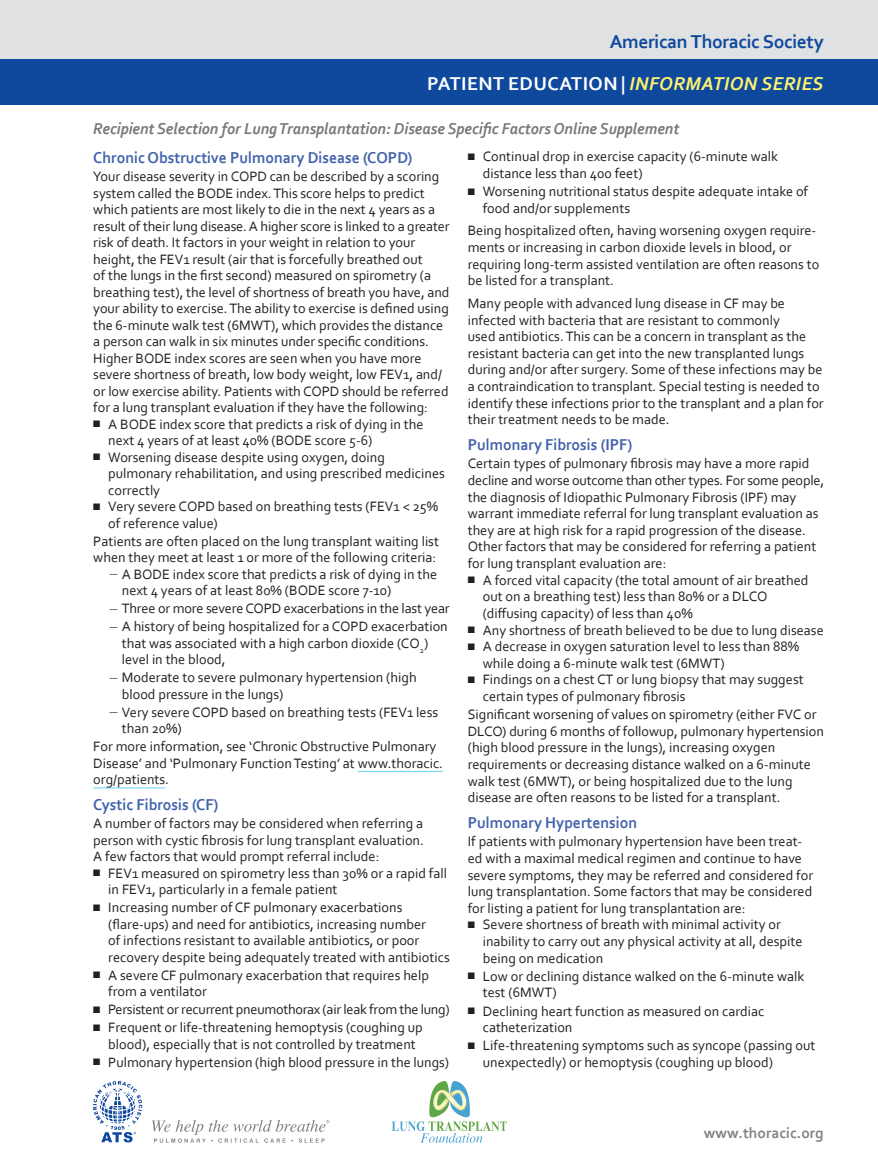
<style>
.page{position:relative;width:878px;height:1175px;background:#fff}
.page>*{position:absolute;margin:0;border:0;box-sizing:border-box;transform-origin:0 0}
.t1{font:700 19.5px/41.8px "Corbel";letter-spacing:-.02em;color:#0f499d;text-align:right}
.Body_Headline{font:700 16.5px "Corbel";color:#4262ac;scale:.95 1}
.Body_Headline-2{font:italic 700 16.5px "Corbel";color:#76787b;scale:.95 1}
.t2{font:700 15.45px "Corbel";color:#808285}
.Body{font:14.25px/16.6px "Corbel";color:#231f20}
.Body-2{font:14.25px "Corbel";letter-spacing:-.02em;color:#231f20}
.s1{color:#fff}
.s2{font-style:italic;color:#fff46d}
.s3{font-size:9.3px}
</style>
<div class="page">
<div style="left:0;top:0;width:878px;height:60px;background:#e0e1e3"></div>
<div style="left:0;top:59px;width:878px;height:46px;background:#0f499d"></div>
<svg style="left:152px;top:1120px;width:177px;height:22px"></svg>
<svg style="left:93px;top:1081px;width:49px;height:61px"></svg>
<hr style="left:358px;top:771px;width:85px;height:1px;background:#6bcff6">
<hr style="left:93px;top:787px;width:72px;height:1px;background:#6bcff6">
<svg style="left:391px;top:1081px;width:115px;height:61px"></svg>
<h1 class="t1" style="left:427px;top:20px;width:398px">American Thoracic Society<br><span class="s1">PATIENT EDUCATION |</span> <span class="s2">INFORMATION SERIES</span></h1>
<p class="Body_Headline-2" style="left:93px;top:118px;width:618px">Recipient Selection for Lung Transplantation: Disease Specific Factors Online Supplement</p>
<p class="Body_Headline" style="left:93px;top:147px;width:337px">Chronic Obstructive Pulmonary Disease (COPD)</p>
<p class="Body" style="left:93px;top:168px;width:358px">Your disease severity in COPD can be described by a scoring system called the BODE index. This score helps to predict which patients are most likely to die in the next 4 years as a result of their lung disease. A higher score is linked to a greater risk of death. It factors in your weight in relation to your height, the FEV1 result (air that is forcefully breathed out<br>of the lungs in the first second) measured on spirometry (a breathing test), the level of shortness of breath you have, and your ability to exercise. The ability to exercise is defined using the 6-minute walk test (6MWT), which provides the distance a person can walk in six minutes under specific conditions.<br>Higher BODE index scores are seen when you have more severe shortness of breath, low body weight, low FEV1, and/ or low exercise ability. Patients with COPD should be referred for a lung transplant evaluation if they have the following:</p>
<p class="Body" style="left:108px;top:415px;width:317px;text-indent:-15px">■ A BODE index score that predicts a risk of dying in the next 4 years of at least 40% (BODE score 5-6)</p>
<p class="Body" style="left:108px;top:448px;width:338px;text-indent:-15px">■ Worsening disease despite using oxygen, doing pulmonary rehabilitation, and using prescribed medicines correctly</p>
<p class="Body" style="left:108px;top:498px;width:331px;text-indent:-15px">■ Very severe COPD based on breathing tests (FEV1 &lt; 25% of reference value)</p>
<p class="Body" style="left:93px;top:532px;width:347px">Patients are often placed on the lung transplant waiting list when they meet at least 1 or more of the following criteria:</p>
<p class="Body" style="left:122px;top:565px;width:317px;text-indent:-12px"><span class="s3">—</span> A BODE index score that predicts a risk of dying in the next 4 years of at least 80% (BODE score 7-10)</p>
<p class="Body" style="left:110px;top:600px;width:341px"><span class="s3">—</span> Three or more severe COPD exacerbations in the last year</p>
<p class="Body" style="left:122px;top:618px;width:327px;text-indent:-12px"><span class="s3">—</span> A history of being hospitalized for a COPD exacerbation that was associated with a high carbon dioxide (CO<sub>2</sub>) level in the blood,</p>
<p class="Body" style="left:122px;top:669px;width:296px;text-indent:-12px"><span class="s3">—</span> Moderate to severe pulmonary hypertension (high blood pressure in the lungs)</p>
<p class="Body" style="left:122px;top:703px;width:318px;text-indent:-12px"><span class="s3">—</span> Very severe COPD based on breathing tests (FEV1 less than 20%)</p>
<p class="Body" style="left:93px;top:738px;width:351px">For more information, see ‘Chronic Obstructive Pulmonary<br>Disease’ and ‘Pulmonary Function Testing’ at www.thoracic. org/patients.</p>
<p class="Body_Headline" style="left:93px;top:794px;width:133px">Cystic Fibrosis (CF)</p>
<p class="Body" style="left:93px;top:815px;width:332px;text-align:justify">A number of factors may be considered when referring a person with cystic fibrosis for lung transplant evaluation.<br>A few factors that would prompt referral include:</p>
<p class="Body" style="left:108px;top:864px;width:340px;text-indent:-15px">■ FEV1 measured on spirometry less than 30% or a rapid fall in FEV1, particularly in a female patient</p>
<p class="Body" style="left:108px;top:899px;width:343px;text-indent:-15px">■ Increasing number of CF pulmonary exacerbations (flare-ups) and need for antibiotics, increasing number<br>of infections resistant to available antibiotics, or poor recovery despite being adequately treated with antibiotics</p>
<p class="Body" style="left:108px;top:966px;width:322px;text-indent:-15px">■ A severe CF pulmonary exacerbation that requires help from a ventilator</p>
<p class="Body-2" style="left:93px;top:1000px;width:358px">■ Persistent or recurrent pneumothorax (air leak from the lung)</p>
<p class="Body" style="left:93px;top:1019px;width:331px;text-align:center">■ Frequent or life-threatening hemoptysis (coughing up blood), especially that is not controlled by treatment</p>
<p class="Body" style="left:93px;top:1053px;width:357px">■ Pulmonary hypertension (high blood pressure in the lungs)</p>
<p class="Body" style="left:483px;top:148px;width:297px;text-indent:-15px">■ Continual drop in exercise capacity (6-minute walk distance less than 400 feet)</p>
<p class="Body" style="left:483px;top:183px;width:327px;text-indent:-15px">■ Worsening nutritional status despite adequate intake of food and/or supplements</p>
<p class="Body" style="left:468px;top:222px;width:353px">Being hospitalized often, having worsening oxygen require&shy;ments or increasing in carbon dioxide levels in blood, or requiring long-term assisted ventilation are often reasons to be listed for a transplant.</p>
<p class="Body" style="left:468px;top:294px;width:357px">Many people with advanced lung disease in CF may be infected with bacteria that are resistant to commonly<br>used antibiotics. This can be a concern in transplant as the resistant bacteria can get into the new transplanted lungs during and/or after surgery. Some of these infections may be a contraindication to transplant. Special testing is needed to identify these infections prior to the transplant and a plan for their treatment needs to be made.</p>
<p class="Body_Headline" style="left:468px;top:434px;width:175px">Pulmonary Fibrosis (IPF)</p>
<p class="Body" style="left:468px;top:455px;width:358px">Certain types of pulmonary fibrosis may have a more rapid decline and worse outcome than other types. For some people, the diagnosis of Idiopathic Pulmonary Fibrosis (IPF) may warrant immediate referral for lung transplant evaluation as they are at high risk for a rapid progression of the disease.<br>Other factors that may be considered for referring a patient for lung transplant evaluation are:</p>
<p class="Body" style="left:483px;top:571px;width:327px;text-indent:-15px">■ A forced vital capacity (the total amount of air breathed out on a breathing test) less than 80% or a DLCO (diffusing capacity) of less than 40%</p>
<p class="Body" style="left:468px;top:621px;width:357px">■ Any shortness of breath believed to be due to lung disease</p>
<p class="Body" style="left:483px;top:638px;width:318px;text-indent:-15px">■ A decrease in oxygen saturation level to less than 88% while doing a 6-minute walk test (6MWT)</p>
<p class="Body" style="left:483px;top:671px;width:322px;text-indent:-15px">■ Findings on a chest CT or lung biopsy that may suggest certain types of pulmonary fibrosis</p>
<p class="Body" style="left:468px;top:705px;width:357px">Significant worsening of values on spirometry (either FVC or DLCO) during 6 months of followup, pulmonary hypertension (high blood pressure in the lungs), increasing oxygen requirements or decreasing distance walked on a 6-minute walk test (6MWT), or being hospitalized due to the lung disease are often reasons to be listed for a transplant.</p>
<p class="Body_Headline" style="left:468px;top:812px;width:180px">Pulmonary Hypertension</p>
<p class="Body" style="left:468px;top:833px;width:347px">If patients with pulmonary hypertension have been treat&shy;ed with a maximal medical regimen and continue to have severe symptoms, they may be referred and considered for lung transplantation. Some factors that may be considered for listing a patient for lung transplantation are:</p>
<p class="Body" style="left:483px;top:916px;width:321px;text-indent:-15px">■ Severe shortness of breath with minimal activity or inability to carry out any physical activity at all, despite being on medication</p>
<p class="Body" style="left:483px;top:967px;width:323px;text-indent:-15px">■ Low or declining distance walked on the 6-minute walk test (6MWT)</p>
<p class="Body" style="left:483px;top:1002px;width:283px;text-indent:-15px">■ Declining heart function as measured on cardiac catheterization</p>
<p class="Body" style="left:483px;top:1036px;width:334px;text-indent:-15px">■ Life-threatening symptoms such as syncope (passing out unexpectedly) or hemoptysis (coughing up blood)</p>
<p class="t2" style="left:704px;top:1123px;width:121px">www.thoracic.org</p>
</div>
